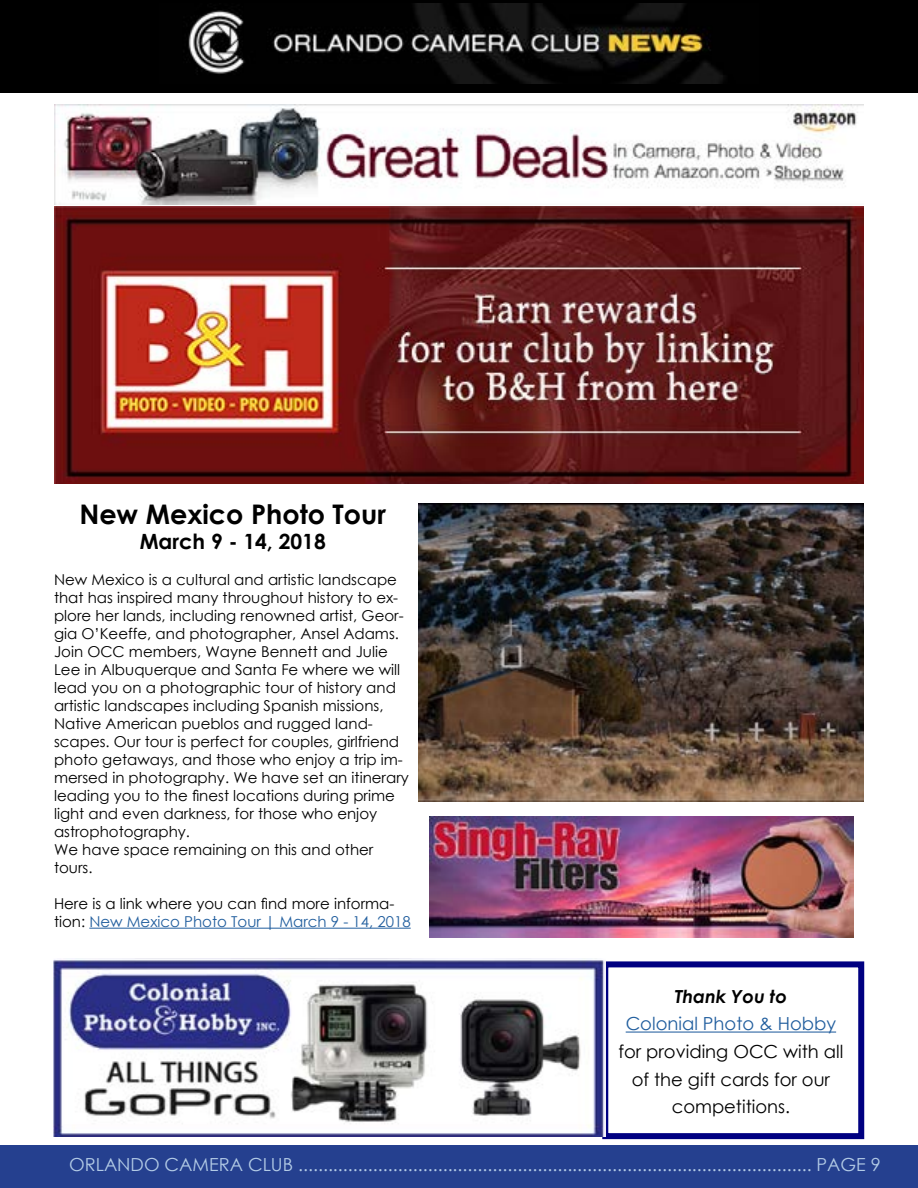
<style>
.page{position:relative;width:918px;height:1188px;background:#fff}
.page>*{position:absolute;margin:0;border:0;box-sizing:border-box;transform-origin:0 0}
.t1{font:700 27px "Century Gothic";color:#000}
.t2{font:700 21px "Century Gothic";color:#000}
.t3{font:18px "Century Gothic";color:#b3cbe6}
.t4{font:18px/27.6px "Century Gothic";color:#000;text-align:center}
.t5{font:18px "Century Gothic";color:#215e9e}
.t6{font:italic 700 18px "Century Gothic";color:#000}
.t7{font:15px/18px "Century Gothic";color:#000}
.s1{color:#215e9e}
</style>
<div class="page">
<div style="left:0;top:0;width:918px;height:93px;background:#000"></div>
<img style="left:188px;top:3px;width:536px;height:81px">
<div style="left:0;top:1146px;width:918px;height:42px;background:#25408f"></div>
<div style="left:602px;top:961px;width:262px;height:178px;border:6px solid #000081"></div>
<hr style="left:626px;top:1032px;width:210px;height:1px;background:#215e9e">
<img style="left:54px;top:958px;width:552px;height:178px">
<img style="left:54px;top:105px;width:810px;height:99px">
<img style="left:54px;top:207px;width:810px;height:277px">
<img style="left:429px;top:817px;width:424px;height:120px">
<hr style="left:89px;top:928px;width:322px;height:1px;background:#215e9e">
<img style="left:418px;top:503px;width:446px;height:298px">
<h1 class="t1" style="left:79px;top:493px;width:308px">New Mexico Photo Tour</h1>
<h2 class="t2" style="left:140px;top:525px;width:188px">March 9 - 14, 2018</h2>
<p class="t7" style="left:54px;top:570px;width:356px">New Mexico is a cultural and artistic landscape that has inspired many throughout history to ex&shy;plore her lands, including renowned artist, Geor&shy;gia O’Keeffe, and photographer, Ansel Adams.<br>Join OCC members, Wayne Bennett and Julie Lee in Albuquerque and Santa Fe where we will lead you on a photographic tour of history and artistic landscapes including Spanish missions, Native American pueblos and rugged land&shy;scapes. Our tour is perfect for couples, girlfriend photo getaways, and those who enjoy a trip im&shy;mersed in photography. We have set an itinerary leading you to the finest locations during prime light and even darkness, for those who enjoy astrophotography.<br>We have space remaining on this and other tours.</p>
<p class="t7" style="left:54px;top:894px;width:358px">Here is a link where you can find more informa&shy;tion: <span class="s1">New Mexico Photo Tour | March 9 - 14, 2018</span></p>
<p class="t6" style="left:675px;top:983px;width:113px">Thank You to</p>
<p class="t5" style="left:626px;top:1011px;width:212px">Colonial Photo &amp; Hobby</p>
<p class="t4" style="left:618px;top:1037px;width:226px">for providing OCC with all of the gift cards for our competitions.</p>
<p class="t3" style="left:69px;top:1152px;width:813px">ORLANDO CAMERA CLUB ....................................................................................................... PAGE 9</p>
</div>
